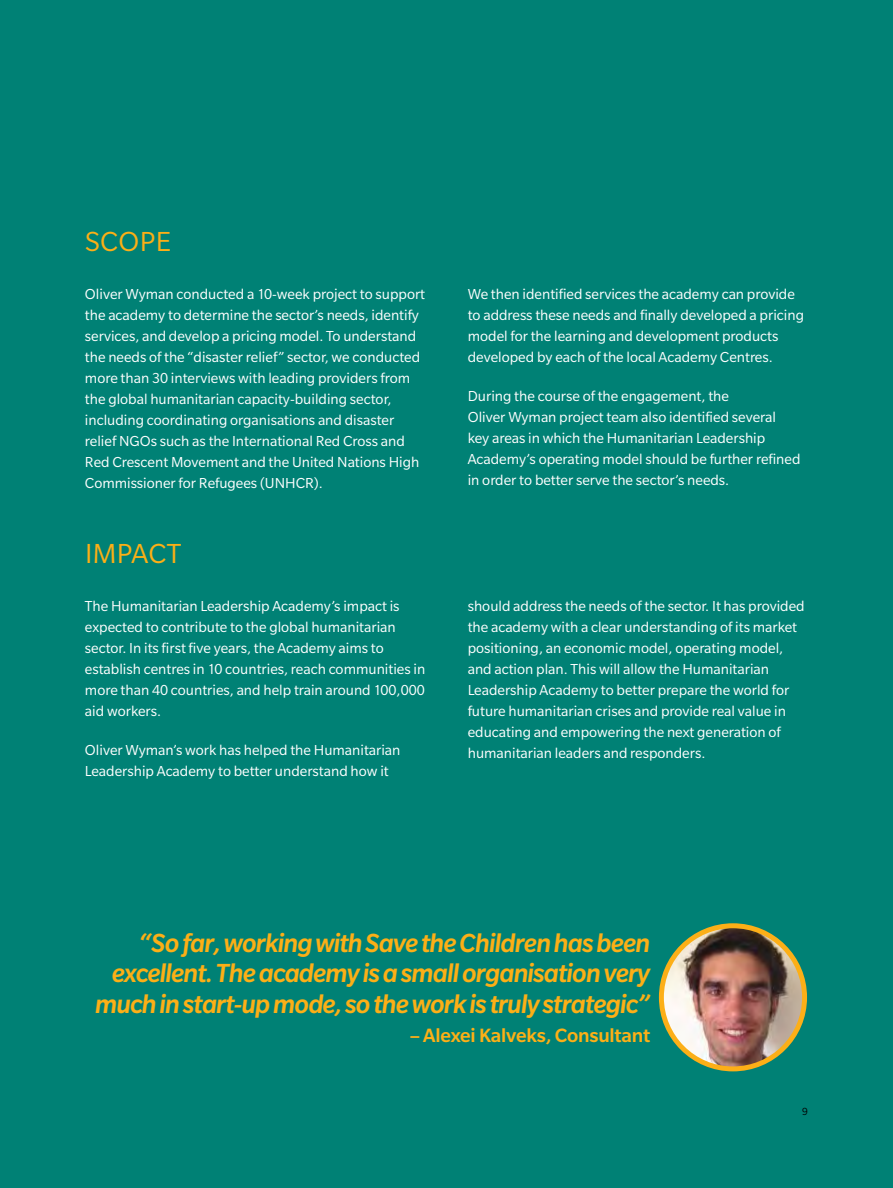
<style>
.page{position:relative;width:893px;height:1188px;background:#008175}
.page>*{position:absolute;margin:0;border:0;box-sizing:border-box;transform-origin:0 0}
.t1{font:30px "Slate Pro";letter-spacing:.01em;color:#fcaf17}
.t2{font:italic 500 28.5px/30px "Slate Pro";letter-spacing:-.03em;color:#fcaf17;text-align:right}
.t3{font:500 21px "Slate Pro";letter-spacing:-.01em;color:#fcaf17}
.t4{font:15.75px/21px "Slate Pro";color:#fff}
.t5{font:11.25px "Slate Pro";color:#000}
</style>
<div class="page">
<img style="left:661px;top:929px;width:143px;height:140px">
<div style="left:659px;top:923px;width:148px;height:148px;border:5px solid #fcaf17;border-radius:50%"></div>
<h1 class="t1" style="left:85px;top:226px;width:88px">SCOPE</h1>
<p class="t4" style="left:85px;top:284px;width:342px">Oliver Wyman conducted a 10-week project to support the academy to determine the sector’s needs, identify services, and develop a pricing model. To understand the needs of the “disaster relief” sector, we conducted more than 30 interviews with leading providers from the global humanitarian capacity-building sector, including coordinating organisations and disaster relief NGOs such as the International Red Cross and Red Crescent Movement and the United Nations High Commissioner for Refugees (UNHCR).</p>
<p class="t4" style="left:468px;top:284px;width:338px">We then identified services the academy can provide to address these needs and finally developed a pricing model for the learning and development products developed by each of the local Academy Centres.</p>
<p class="t4" style="left:468px;top:386px;width:334px">During the course of the engagement, the<br>Oliver Wyman project team also identified several key areas in which the Humanitarian Leadership Academy’s operating model should be further refined in order to better serve the sector’s needs.</p>
<h1 class="t1" style="left:85px;top:538px;width:98px">IMPACT</h1>
<p class="t4" style="left:85px;top:596px;width:342px">The Humanitarian Leadership Academy’s impact is expected to contribute to the global humanitarian sector. In its first five years, the Academy aims to establish centres in 10 countries, reach communities in more than 40 countries, and help train around 100,000 aid workers.</p>
<p class="t4" style="left:85px;top:740px;width:317px">Oliver Wyman’s work has helped the Humanitarian<br>Leadership Academy to better understand how it</p>
<p class="t4" style="left:468px;top:596px;width:338px">should address the needs of the sector. It has provided the academy with a clear understanding of its market positioning, an economic model, operating model, and action plan. This will allow the Humanitarian Leadership Academy to better prepare the world for future humanitarian crises and provide real value in educating and empowering the next generation of humanitarian leaders and responders.</p>
<h2 class="t2" style="left:95px;top:928px;width:556px">“So far, working with Save the Children has been excellent. The academy is a small organisation very much in start-up mode, so the work is truly strategic”</h2>
<h3 class="t3" style="left:410px;top:1024px;width:242px">– Alexei Kalveks, Consultant</h3>
<p class="t5" style="left:802px;top:1105px;width:7px">9</p>
</div>
